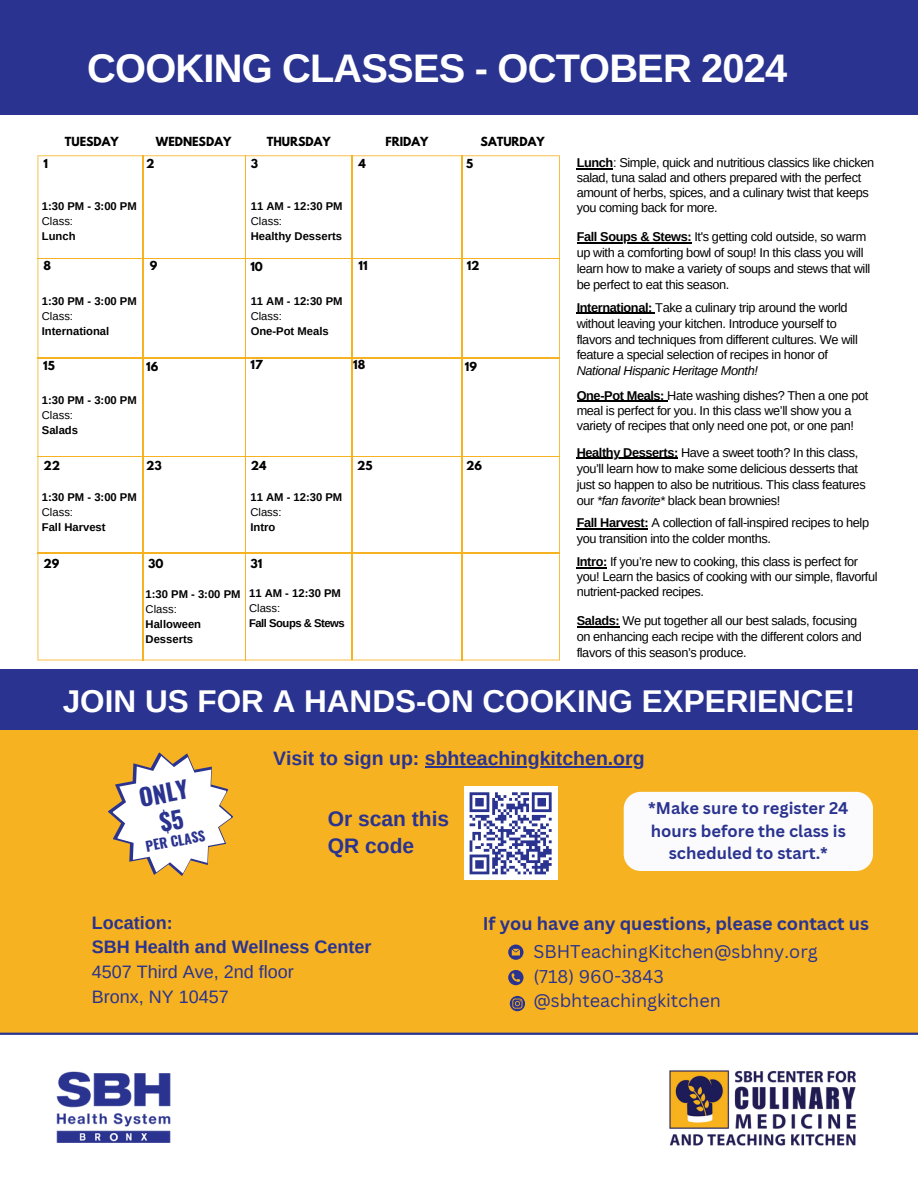
<style>
.page{position:relative;width:918px;height:1188px;background:#fff}
.page>*{position:absolute;margin:0;border:0;box-sizing:border-box;transform-origin:0 0}
.t1{font:700 39.75px "Arimo";letter-spacing:-.02em;color:#fff}
.t2{font:700 31.5px "Arimo";color:#fff}
.t3{font:700 23.55px/28px "Oswald";color:#2a338f;text-align:center}
.t4{font:700 21px/27px "Arimo";color:#2a338f}
.t5{font:700 19.5px "Arimo";color:#2a338f}
.t6{font:700 18px/24.8px "Arimo";color:#2a338f}
.t7{font:18px/24.8px "Canva Sans";color:#2a338f}
.t8{font:700 18px "Canva Sans";color:#2a338f}
.t9{font:700 16.5px/22.5px "Canva Sans";color:#2a338f;text-align:center}
.t10{font:700 13.5px "Oswald";color:#2a338f}
.t11{font:12.75px/15.9px "Arimo";letter-spacing:-.03em;color:#000}
.t12{font:700 11.25px/15px "Arimo";color:#000}
.t13{font:11.25px "Arimo";color:#000}
.t14{font:700 11.25px "Arimo";letter-spacing:-.04em;color:#000}
.t15{font:700 11.1px "League Spartan";color:#000}
.t16{font:700 10.95px "League Spartan";color:#000}
.s1{font-weight:700}
.s2{font-style:italic}
.s3{font-weight:400}
</style>
<div class="page">
<div style="left:0;top:698px;width:918px;height:336px;background:#f6b221"></div>
<div style="left:0;top:669px;width:918px;height:61px;background:#2a338f"></div>
<hr style="left:0;top:1033px;width:918px;height:2px;background:#2a338f">
<img style="left:57px;top:1071px;width:113px;height:72px">
<img style="left:669px;top:1070px;width:187px;height:76px">
<div style="left:0;top:0;width:918px;height:115px;background:#2a338f"></div>
<svg style="left:508px;top:945px;width:16px;height:15px"></svg>
<svg style="left:508px;top:970px;width:16px;height:15px"></svg>
<svg style="left:510px;top:996px;width:15px;height:15px"></svg>
<div style="left:464px;top:787px;width:93px;height:93px;background:#fff"></div>
<svg style="left:469px;top:792px;width:83px;height:83px"></svg>
<svg style="left:108px;top:752px;width:125px;height:124px"></svg>
<div style="left:624px;top:792px;width:249px;height:79px;background:#fbfbfd;border-radius:17px"></div>
<hr style="left:425px;top:766px;width:220px;height:1px;background:#2a338f">
<svg style="left:38px;top:155px;width:522px;height:505px"></svg>
<hr style="left:38px;top:552px;width:522px;height:1px;background:#f6b221">
<hr style="left:352px;top:156px;width:1px;height:504px;background:#f6b221">
<hr style="left:462px;top:155px;width:1px;height:505px;background:#f6b221">
<hr style="left:38px;top:358px;width:522px;height:1px;background:#f6b221">
<hr style="left:38px;top:258px;width:522px;height:1px;background:#f6b221">
<hr style="left:38px;top:456px;width:522px;height:1px;background:#f6b221">
<hr style="left:143px;top:155px;width:1px;height:505px;background:#f6b221">
<hr style="left:245px;top:155px;width:1px;height:505px;background:#f6b221">
<hr style="left:577px;top:313px;width:78px;height:1px;background:#000">
<hr style="left:577px;top:242px;width:114px;height:1px;background:#000">
<hr style="left:577px;top:626px;width:42px;height:1px;background:#000">
<hr style="left:577px;top:168px;width:36px;height:1px;background:#000">
<hr style="left:577px;top:458px;width:101px;height:1px;background:#000">
<hr style="left:577px;top:528px;width:71px;height:1px;background:#000">
<hr style="left:577px;top:401px;width:90px;height:1px;background:#000">
<hr style="left:577px;top:567px;width:30px;height:1px;background:#000">
<p class="t1" style="left:87px;top:46px;width:702px">COOKING CLASSES - OCTOBER 2024</p>
<p class="t16" style="left:44px;top:158px;width:6px">1</p>
<p class="t15" style="left:65px;top:136px;width:55px">TUESDAY</p>
<p class="t15" style="left:156px;top:136px;width:77px">WEDNESDAY</p>
<p class="t15" style="left:267px;top:136px;width:65px">THURSDAY</p>
<p class="t15" style="left:386px;top:136px;width:44px">FRIDAY</p>
<p class="t15" style="left:481px;top:136px;width:66px">SATURDAY</p>
<p class="t16" style="left:146px;top:158px;width:10px">2</p>
<p class="t16" style="left:251px;top:158px;width:9px">3</p>
<p class="t16" style="left:358px;top:158px;width:9px">4</p>
<p class="t16" style="left:466px;top:158px;width:9px">5</p>
<p class="t12" style="left:42px;top:199px;width:96px">1:30 PM - 3:00 PM</p>
<p class="t13" style="left:42px;top:215px;width:33px">Class:</p>
<p class="t12" style="left:42px;top:229px;width:35px">Lunch</p>
<p class="t16" style="left:44px;top:260px;width:9px">8</p>
<p class="t12" style="left:251px;top:199px;width:93px">11 AM - 12:30 PM</p>
<h2 class="t13" style="left:251px;top:215px;width:33px">Class:</h2>
<p class="t12" style="left:251px;top:229px;width:93px">Healthy Desserts</p>
<p class="t16" style="left:150px;top:260px;width:9px">9</p>
<p class="t16" style="left:358px;top:260px;width:11px">11</p>
<p class="t16" style="left:467px;top:260px;width:14px">12</p>
<p class="t16" style="left:250px;top:261px;width:14px">10</p>
<p class="t12" style="left:42px;top:294px;width:96px">1:30 PM - 3:00 PM</p>
<p class="t13" style="left:42px;top:310px;width:33px">Class:</p>
<p class="t12" style="left:42px;top:324px;width:69px">International</p>
<p class="t16" style="left:43px;top:360px;width:13px">15</p>
<p class="t12" style="left:42px;top:393px;width:96px">1:30 PM - 3:00 PM</p>
<p class="t13" style="left:42px;top:409px;width:33px">Class:</p>
<p class="t12" style="left:42px;top:423px;width:38px">Salads</p>
<p class="t12" style="left:251px;top:294px;width:93px">11 AM - 12:30 PM</p>
<p class="t13" style="left:251px;top:310px;width:33px">Class:</p>
<p class="t12" style="left:251px;top:324px;width:80px">One-Pot Meals</p>
<p class="t16" style="left:146px;top:361px;width:14px">16</p>
<p class="t16" style="left:250px;top:359px;width:14px">17</p>
<p class="t16" style="left:353px;top:359px;width:14px">18</p>
<p class="t16" style="left:465px;top:361px;width:14px">19</p>
<p class="t16" style="left:44px;top:460px;width:18px">22</p>
<p class="t12" style="left:42px;top:489px;width:96px">1:30 PM - 3:00 PM</p>
<p class="t13" style="left:42px;top:506px;width:33px">Class:</p>
<p class="t12" style="left:42px;top:519px;width:65px">Fall Harvest</p>
<p class="t16" style="left:146px;top:460px;width:17px">23</p>
<p class="t16" style="left:251px;top:460px;width:17px">24</p>
<p class="t16" style="left:357px;top:460px;width:17px">25</p>
<p class="t16" style="left:466px;top:460px;width:17px">26</p>
<p class="t12" style="left:250px;top:489px;width:93px">11 AM - 12:30 PM</p>
<p class="t13" style="left:250px;top:506px;width:33px">Class:</p>
<p class="t12" style="left:250px;top:519px;width:26px">Intro</p>
<p class="t16" style="left:44px;top:558px;width:17px">29</p>
<p class="t16" style="left:148px;top:558px;width:17px">30</p>
<p class="t12" style="left:146px;top:587px;width:96px">1:30 PM - 3:00 PM</p>
<p class="t13" style="left:146px;top:603px;width:33px">Class:</p>
<p class="t12" style="left:146px;top:617px;width:57px">Halloween<br>Desserts</p>
<p class="t16" style="left:250px;top:558px;width:13px">31</p>
<p class="t12" style="left:249px;top:586px;width:93px">11 AM - 12:30 PM</p>
<p class="t13" style="left:249px;top:602px;width:33px">Class:</p>
<p class="t14" style="left:249px;top:617px;width:97px">Fall Soups &amp; Stews</p>
<p class="t11" style="left:577px;top:155px;width:299px;line-height:14.9px"><span class="s1">Lunch</span>: Simple, quick and nutritious classics like chicken salad, tuna salad and others prepared with the perfect amount of herbs, spices, and a culinary twist that keeps you coming back for more.</p>
<h3 class="t11" style="left:577px;top:229px;width:295px"><span class="s1">Fall Soups &amp; Stews:</span> It's getting cold outside, so warm up with a comforting bowl of soup! In this class you will learn how to make a variety of soups and stews that will be perfect to eat this season.</h3>
<h6 class="t11" style="left:577px;top:299px;width:283px"><span class="s1">International:</span> Take a culinary trip around the world without leaving your kitchen. Introduce yourself to flavors and techniques from different cultures. We will feature a special selection of recipes in honor of <span class="s2">National Hispanic Heritage Month!</span></h6>
<h4 class="t11" style="left:577px;top:388px;width:293px;line-height:14.9px"><span class="s1">One-Pot Meals:</span> Hate washing dishes? Then a one pot meal is perfect for you. In this class we’ll show you a variety of recipes that only need one pot, or one pan!</h4>
<h4 class="t11" style="left:577px;top:444px;width:291px"><span class="s1">Healthy Desserts:</span> Have a sweet tooth? In this class, you’ll learn how to make some delicious desserts that just so happen to also be nutritious. This class features our <span class="s2">*fan favorite*</span> black bean brownies!</h4>
<h5 class="t11" style="left:577px;top:515px;width:294px"><span class="s1">Fall Harvest:</span> A collection of fall-inspired recipes to help you transition into the colder months.</h5>
<p class="t11" style="left:577px;top:554px;width:302px;line-height:14.9px"><span class="s1">Intro:</span> If you’re new to cooking, this class is perfect for you! Learn the basics of cooking with our simple, flavorful nutrient-packed recipes.</p>
<h3 class="t11" style="left:577px;top:613px;width:287px"><span class="s1">Salads:</span> We put together all our best salads, focusing on enhancing each recipe with the different colors and flavors of this season’s produce.</h3>
<p class="t2" style="left:63px;top:683px;width:794px">JOIN US FOR A HANDS-ON COOKING EXPERIENCE!</p>
<p class="t3" style="left:137px;top:783px;width:51px;rotate:-10deg">ONLY $5</p>
<p class="t10" style="left:144px;top:836px;width:62px;rotate:-10deg">PER CLASS</p>
<p class="t5" style="left:273px;top:747px;width:373px">Visit to sign up: sbhteachingkitchen.org</p>
<p class="t4" style="left:328px;top:806px;width:123px">Or scan this<br>QR code</p>
<p class="t9" style="left:648px;top:797px;width:202px">*Make sure to register 24 hours before the class is scheduled to start.*</p>
<p class="t6" style="left:92px;top:910px;width:281px">Location:<br>SBH Health and Wellness Center<br><span class="s3">4507 Third Ave, 2nd floor<br>Bronx, NY 10457</span></p>
<p class="t8" style="left:483px;top:911px;width:388px">If you have any questions, please contact us</p>
<p class="t7" style="left:533px;top:939px;width:286px">SBHTeachingKitchen@sbhny.org (718) 960-3843 @sbhteachingkitchen</p>
</div>
